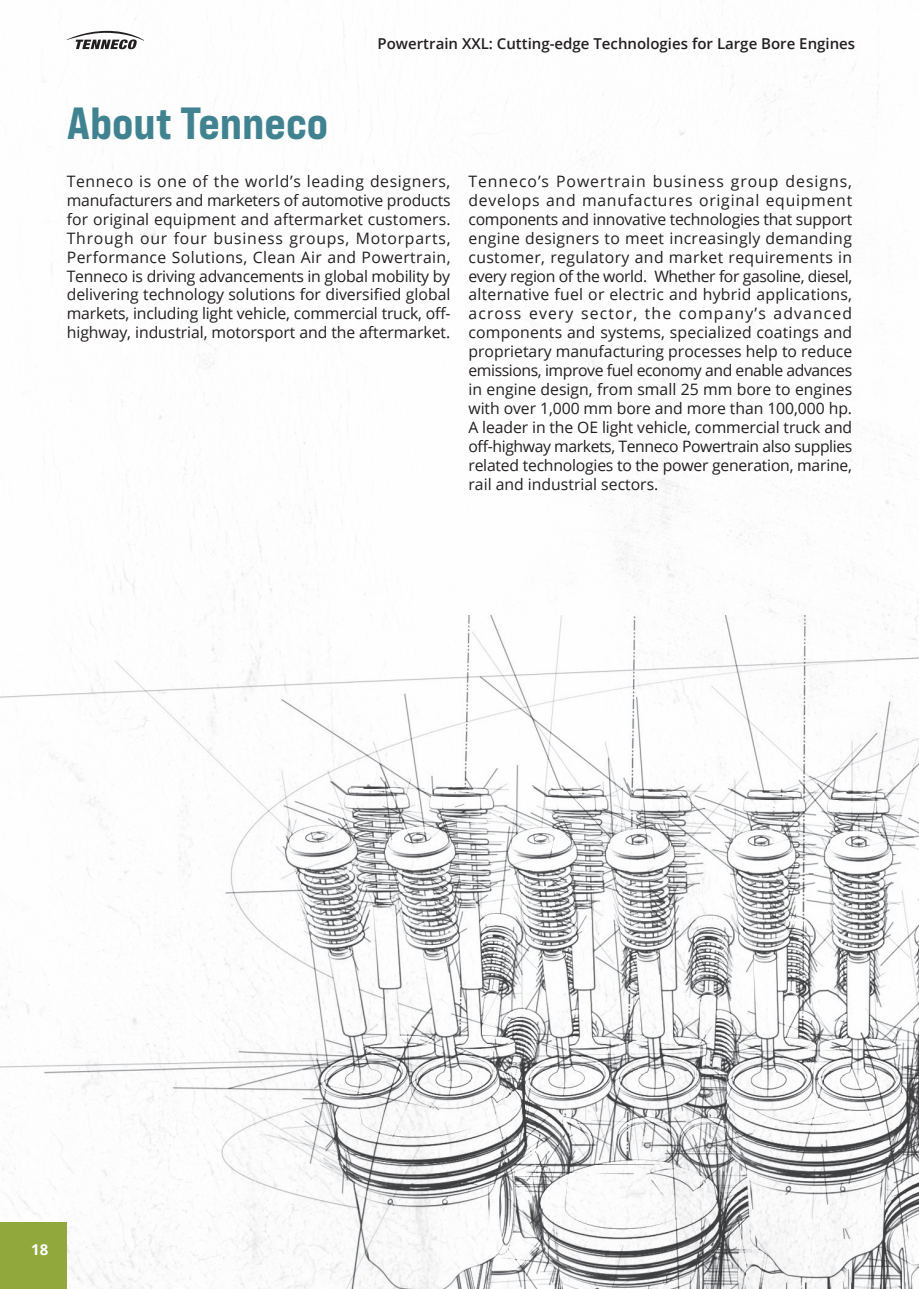
<style>
.page{position:relative;width:919px;height:1289px;background:#fff}
.page>*{position:absolute;margin:0;border:0;box-sizing:border-box;transform-origin:0 0}
.t1{font:45px "Bebas Neue Pro Exp Eb";color:#418291}
.t2{font:15.75px/18.9px "Open Sans";letter-spacing:-.005em;color:#231f20;text-align:justify}
.t3{font:600 15px "Open Sans";color:#231f20}
.t4{font:700 15px "Open Sans";color:#fff}
</style>
<div class="page">
<img style="left:0;top:615px;width:918px;height:673px">
<div style="left:0;top:1222px;width:67px;height:66px;background:#91a93c"></div>
<svg style="left:67px;top:31px;width:77px;height:18px"></svg>
<p class="t3" style="left:377px;top:33px;width:479px">Powertrain XXL: Cutting-edge Technologies for Large Bore Engines</p>
<p class="t1" style="left:67px;top:95px;width:263px">About Tenneco</p>
<p class="t2" style="left:67px;top:171px;width:385px">Tenneco is one of the world’s leading designers, manufacturers and marketers of automotive products for original equipment and aftermarket customers.<br>Through our four business groups, Motorparts, Performance Solutions, Clean Air and Powertrain, Tenneco is driving advancements in global mobility by delivering technology solutions for diversified global markets, including light vehicle, commercial truck, off&shy;highway, industrial, motorsport and the aftermarket.</p>
<p class="t2" style="left:468px;top:171px;width:385px">Tenneco’s Powertrain business group designs, develops and manufactures original equipment components and innovative technologies that support engine designers to meet increasingly demanding customer, regulatory and market requirements in every region of the world. Whether for gasoline, diesel, alternative fuel or electric and hybrid applications, across every sector, the company’s advanced components and systems, specialized coatings and proprietary manufacturing processes help to reduce emissions, improve fuel economy and enable advances in engine design, from small 25 mm bore to engines with over 1,000 mm bore and more than 100,000 hp.<br>A leader in the OE light vehicle, commercial truck and off-highway markets, Tenneco Powertrain also supplies related technologies to the power generation, marine, rail and industrial sectors.</p>
<p class="t4" style="left:31px;top:1238px;width:19px">18</p>
</div>
